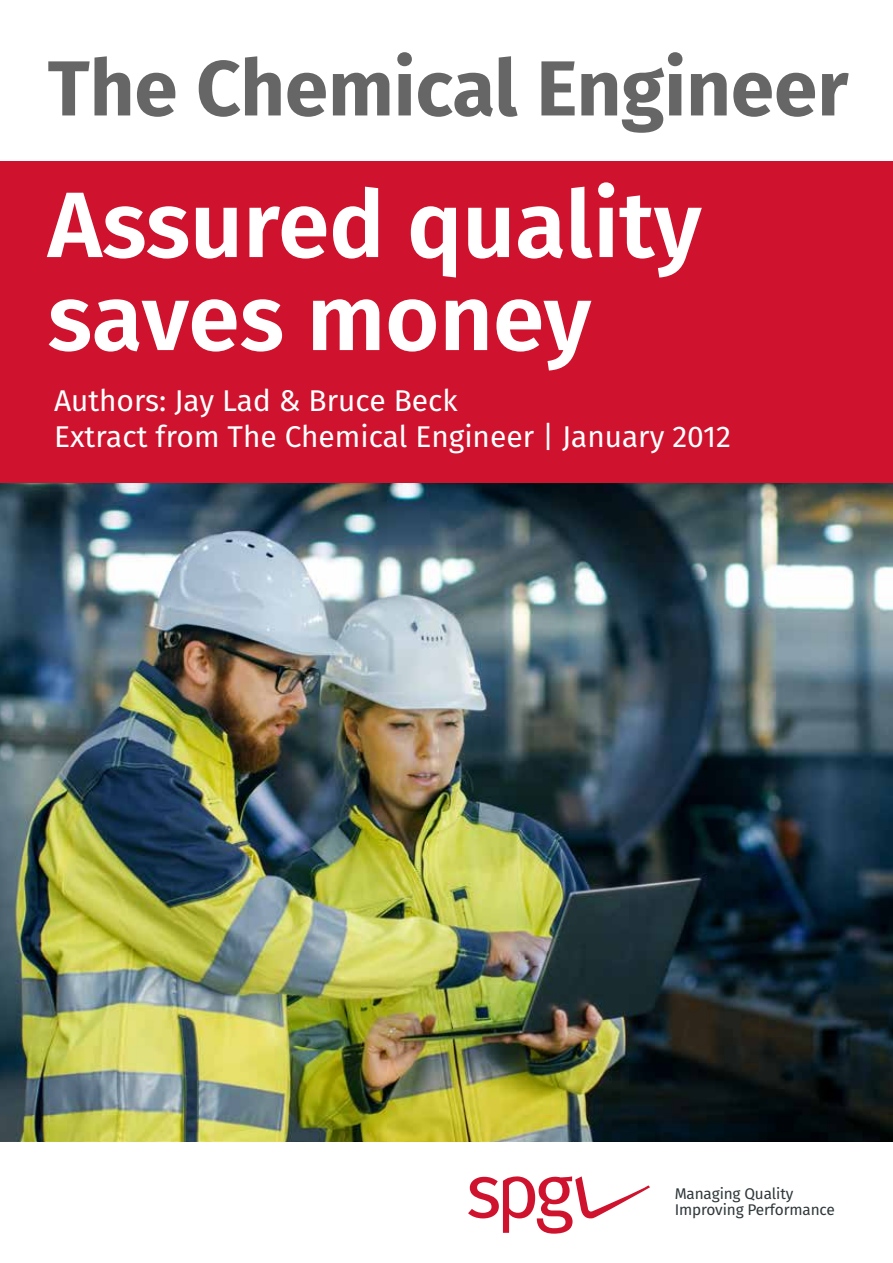
<style>
.page{position:relative;width:893px;height:1263px;background:#fff}
.page>*{position:absolute;margin:0;border:0;box-sizing:border-box;transform-origin:0 0}
.t1{font:600 93px/93px "Fira Sans";color:#fff}
.t2{font:700 78px "Fira Sans";color:#666}
.t3{font:30px/36px "Fira Sans";color:#fff}
.t4{font:15.45px/15.9px "Fira Sans";letter-spacing:-.01em;color:#30383b}
</style>
<div class="page">
<img style="left:0;top:483px;width:893px;height:659px">
<div style="left:0;top:162px;width:893px;height:321px;background:#cf122d"></div>
<svg style="left:468px;top:1176px;width:182px;height:57px"></svg>
<h2 class="t2" style="left:48px;top:23px;width:802px">The Chemical Engineer</h2>
<h1 class="t1" style="left:48px;top:173px;width:655px">Assured quality saves money</h1>
<p class="t3" style="left:54px;top:381px;width:679px">Authors: Jay Lad &amp; Bruce Beck<br>Extract from The Chemical Engineer | January 2012</p>
<p class="t4" style="left:675px;top:1185px;width:162px">Managing Quality<br>Improving Performance</p>
</div>
